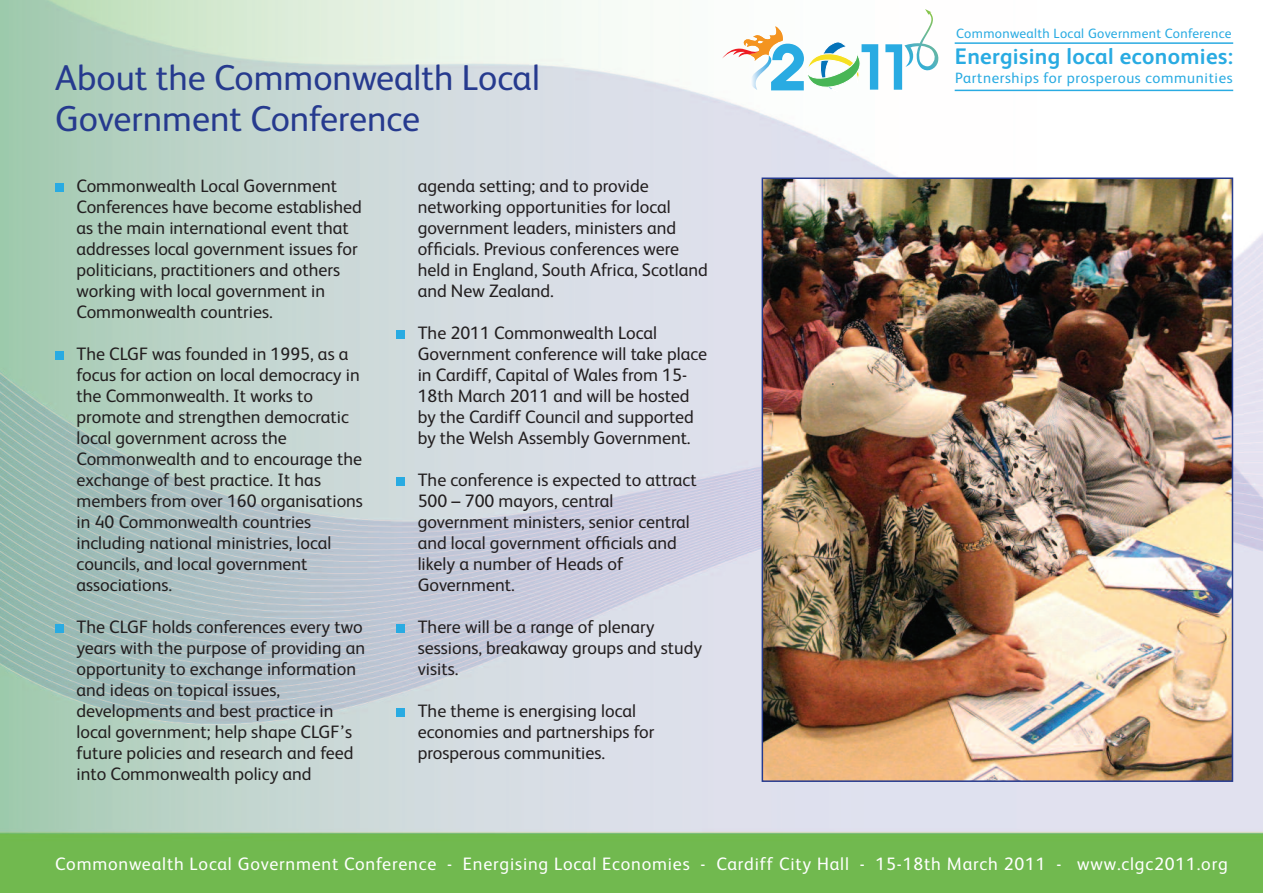
<style>
.page{position:relative;width:1263px;height:893px;background:#fff}
.page>*{position:absolute;margin:0;border:0;box-sizing:border-box;transform-origin:0 0}
.t1{font:36px/40.5px "FS Albert";color:#263a8e}
.t2{font:700 22.5px "FS Albert";letter-spacing:.015em;color:#29abe2}
.t3{font:18px/21px "FS Albert";color:#231f20}
.t4{font:18px "FS Albert";letter-spacing:.045em;color:#fff}
.t5{font:15px "FS Albert";letter-spacing:.04em;color:#29abe2}
.t6{font:13.5px "FS Albert";letter-spacing:.025em;color:#29abe2}
</style>
<div class="page">
<img style="left:0;top:0;width:1263px;height:893px">
<svg style="left:885px;top:9px;width:53px;height:81px"></svg>
<svg style="left:722px;top:26px;width:156px;height:66px"></svg>
<hr style="left:955px;top:42px;width:278px;height:2px;background:#29abe2">
<hr style="left:955px;top:90px;width:278px;height:1px;background:#29abe2">
<div style="left:396px;top:708px;width:9px;height:9px;background:#29abe2"></div>
<div style="left:396px;top:624px;width:9px;height:9px;background:#29abe2"></div>
<div style="left:396px;top:477px;width:9px;height:9px;background:#29abe2"></div>
<div style="left:396px;top:330px;width:9px;height:9px;background:#29abe2"></div>
<div style="left:55px;top:624px;width:9px;height:9px;background:#29abe2"></div>
<div style="left:55px;top:351px;width:9px;height:9px;background:#29abe2"></div>
<div style="left:55px;top:183px;width:9px;height:9px;background:#29abe2"></div>
<img style="left:765px;top:181px;width:465px;height:598px">
<div style="left:762px;top:178px;width:471px;height:604px;border:2px solid #263a8e"></div>
<h1 class="t1" style="left:55px;top:62px;width:486px">About the Commonwealth Local<br>Government Conference</h1>
<p class="t3" style="left:77px;top:177px;width:287px">Commonwealth Local Government Conferences have become established as the main international event that addresses local government issues for politicians, practitioners and others working with local government in Commonwealth countries.</p>
<p class="t3" style="left:77px;top:345px;width:288px">The CLGF was founded in 1995, as a focus for action on local democracy in the Commonwealth. It works to promote and strengthen democratic local government across the<br>Commonwealth and to encourage the exchange of best practice. It has members from over 160 organisations in 40 Commonwealth countries including national ministries, local councils, and local government associations.</p>
<p class="t3" style="left:77px;top:618px;width:290px">The CLGF holds conferences every two years with the purpose of providing an opportunity to exchange information and ideas on topical issues, developments and best practice in local government; help shape CLGF’s future policies and research and feed into Commonwealth policy and</p>
<p class="t3" style="left:418px;top:177px;width:292px">agenda setting; and to provide networking opportunities for local government leaders, ministers and officials. Previous conferences were held in England, South Africa, Scotland and New Zealand.</p>
<p class="t3" style="left:418px;top:324px;width:291px">The 2011 Commonwealth Local Government conference will take place in Cardiff, Capital of Wales from 15- 18th March 2011 and will be hosted by the Cardiff Council and supported by the Welsh Assembly Government.</p>
<p class="t3" style="left:418px;top:471px;width:280px">The conference is expected to attract<br>500 – 700 mayors, central government ministers, senior central and local government officials and likely a number of Heads of<br>Government.</p>
<p class="t3" style="left:418px;top:618px;width:286px">There will be a range of plenary sessions, breakaway groups and study visits.</p>
<p class="t3" style="left:418px;top:702px;width:238px">The theme is energising local economies and partnerships for prosperous communities.</p>
<p class="t6" style="left:956px;top:29px;width:277px">Commonwealth Local Government Conference</p>
<p class="t5" style="left:955px;top:72px;width:279px">Partnerships for prosperous communities</p>
<p class="t2" style="left:955px;top:49px;width:280px">Energising local economies:</p>
<p class="t4" style="left:55px;top:857px;width:1174px">Commonwealth Local Government Conference - Energising Local Economies - Cardiff City Hall - 15-18th March 2011 - www.clgc2011.org</p>
</div>
